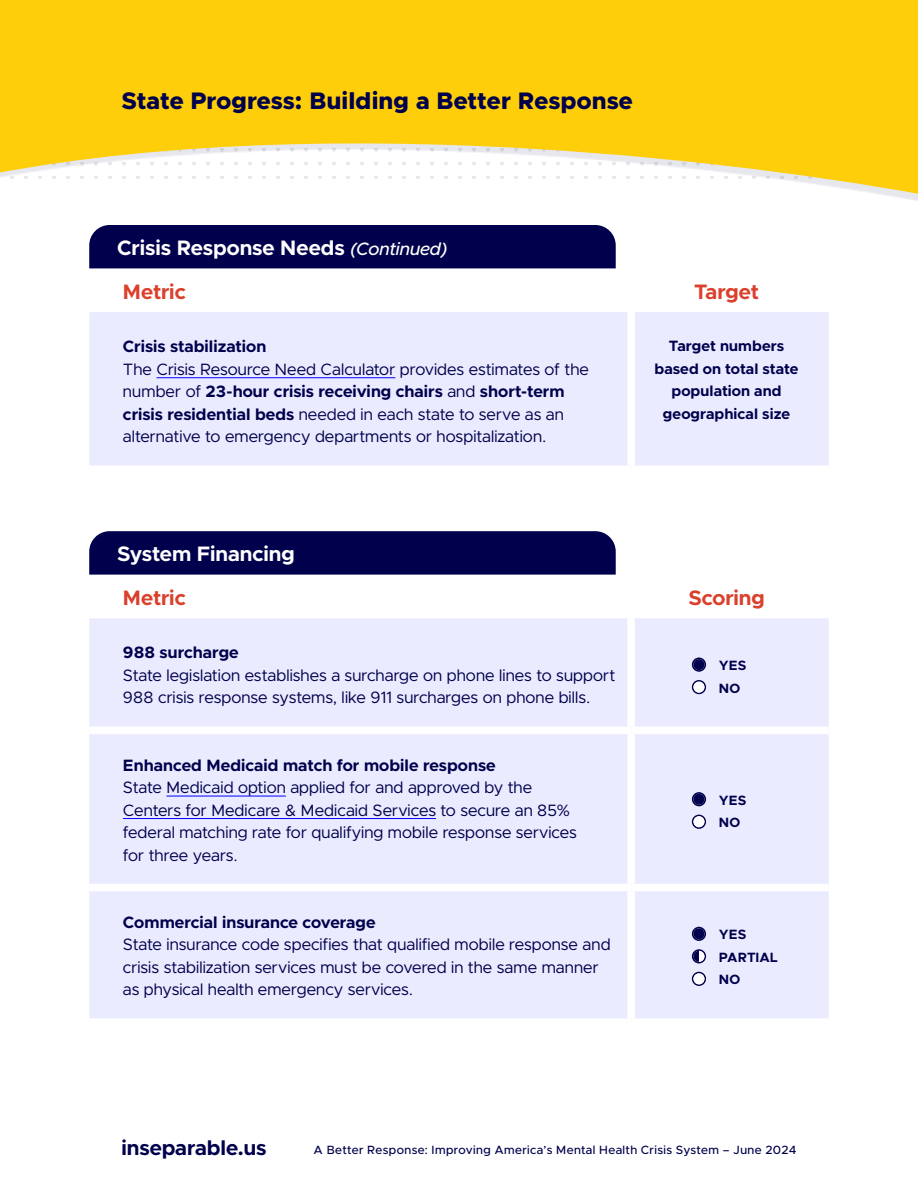
<style>
.page{position:relative;width:918px;height:1188px;background:#fff}
.page>*{position:absolute;margin:0;border:0;box-sizing:border-box;transform-origin:0 0}
.t1{font:800 24px "Metropolis";letter-spacing:.005em;color:#00004c}
.t2{font:700 21px/43.5px "Metropolis";color:#fff}
.t3{font:700 21px "Metropolis";letter-spacing:-.005em;color:#db402c}
.t4{font:700 21px "Metropolis";color:#00004c}
.t5{font:16.5px/22.5px "Metropolis";letter-spacing:.005em;color:#00004c}
.t6{font:700 16.5px "Metropolis";letter-spacing:.005em;color:#00004c}
.t7{font:700 15px/22.5px "Metropolis";letter-spacing:.01em;color:#00004c;text-align:center}
.t8{font:700 13.5px/22.5px "Metropolis";color:#00004c}
.t9{font:500 12px "Metropolis";letter-spacing:.035em;color:#00004c}
.s1{font-weight:500;font-style:italic;font-size:18px}
.s2{color:#db402c}
.s3{font-weight:700}
</style>
<div class="page">
<svg style="left:0;top:0;width:918px;height:201px;fill:#fdce09"></svg>
<div style="left:89px;top:531px;width:527px;height:44px;background:#00004c"></div>
<div style="left:89px;top:618px;width:740px;height:400px;background:#ebebff"></div>
<div style="left:627px;top:618px;width:8px;height:109px;background:#fff"></div>
<div style="left:89px;top:727px;width:542px;height:7px;background:#fff"></div>
<div style="left:631px;top:727px;width:198px;height:7px;background:#fff"></div>
<div style="left:627px;top:734px;width:8px;height:150px;background:#fff"></div>
<div style="left:89px;top:884px;width:542px;height:7px;background:#fff"></div>
<div style="left:631px;top:884px;width:198px;height:7px;background:#fff"></div>
<div style="left:627px;top:891px;width:8px;height:127px;background:#fff"></div>
<svg style="left:692px;top:658px;width:14px;height:14px"></svg>
<svg style="left:692px;top:680px;width:14px;height:14px"></svg>
<hr style="left:166px;top:796px;width:120px;height:1px;background:#00f">
<hr style="left:123px;top:818px;width:313px;height:1px;background:#00f">
<svg style="left:692px;top:792px;width:14px;height:14px"></svg>
<svg style="left:692px;top:815px;width:14px;height:14px"></svg>
<svg style="left:692px;top:927px;width:14px;height:14px"></svg>
<svg style="left:692px;top:949px;width:14px;height:14px"></svg>
<svg style="left:692px;top:972px;width:14px;height:14px"></svg>
<div style="left:89px;top:225px;width:527px;height:43px;background:#00004c"></div>
<div style="left:89px;top:312px;width:740px;height:153px;background:#ebebff"></div>
<div style="left:627px;top:312px;width:8px;height:153px;background:#fff"></div>
<hr style="left:157px;top:377px;width:238px;height:1px;background:#00f">
<h1 class="t1" style="left:122px;top:86px;width:513px">State Progress: Building a Better Response</h1>
<p class="t2" style="left:117px;top:226px;width:331px">Crisis Response Needs <span class="s1">(Continued)<br></span><span class="s2">Metric</span></p>
<p class="t6" style="left:123px;top:336px;width:145px">Crisis stabilization</p>
<p class="t5" style="left:123px;top:358px;width:467px">The Crisis Resource Need Calculator provides estimates of the number of <span class="s3">23-hour crisis receiving chairs</span> and <span class="s3">short-term crisis residential beds</span> needed in each state to serve as an alternative to emergency departments or hospitalization.</p>
<p class="t3" style="left:694px;top:278px;width:66px">Target</p>
<p class="t7" style="left:655px;top:335px;width:146px">Target numbers based on total state population and geographical size</p>
<p class="t2" style="left:117px;top:532px;width:179px">System Financing</p>
<p class="t3" style="left:123px;top:584px;width:64px">Metric</p>
<p class="t3" style="left:688px;top:584px;width:78px">Scoring</p>
<p class="t6" style="left:123px;top:642px;width:117px">988 surcharge</p>
<p class="t5" style="left:123px;top:664px;width:494px">State legislation establishes a surcharge on phone lines to support<br>988 crisis response systems, like 911 surcharges on phone bills.</p>
<p class="t8" style="left:719px;top:654px;width:29px">YES<br>NO</p>
<p class="t6" style="left:123px;top:754px;width:374px">Enhanced Medicaid match for mobile response</p>
<p class="t5" style="left:123px;top:776px;width:455px">State Medicaid option applied for and approved by the Centers for Medicare &amp; Medicaid Services to secure an 85% federal matching rate for qualifying mobile response services for three years.</p>
<p class="t8" style="left:719px;top:789px;width:29px">YES<br>NO</p>
<p class="t6" style="left:123px;top:912px;width:254px">Commercial insurance coverage</p>
<p class="t5" style="left:123px;top:933px;width:489px">State insurance code specifies that qualified mobile response and crisis stabilization services must be covered in the same manner as physical health emergency services.</p>
<p class="t8" style="left:719px;top:924px;width:61px">YES<br>PARTIAL<br>NO</p>
<p class="t4" style="left:122px;top:1134px;width:146px">inseparable.us</p>
<p class="t9" style="left:314px;top:1142px;width:484px">A Better Response: Improving America’s Mental Health Crisis System – June 2024</p>
</div>
